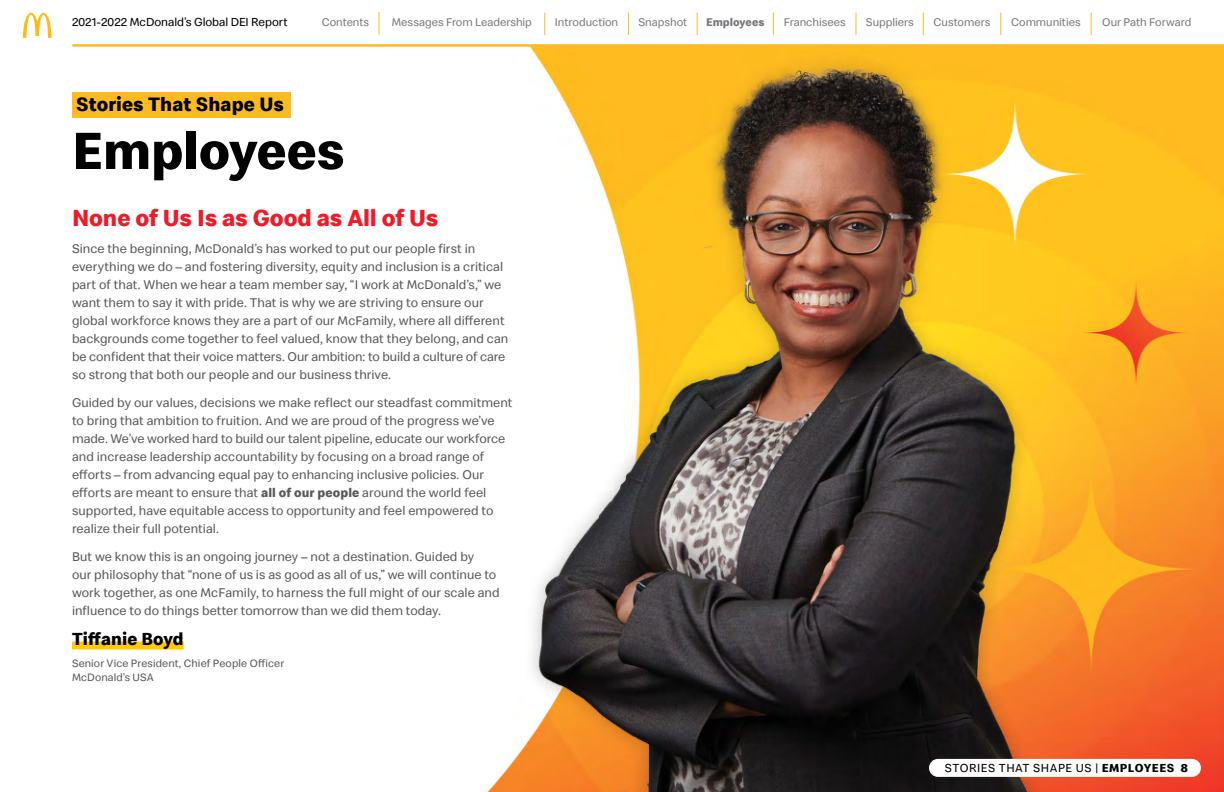
<style>
.page{position:relative;width:1224px;height:792px;background:#fff}
.page>*{position:absolute;margin:0;border:0;box-sizing:border-box;transform-origin:0 0}
.t1{font:700 54px "Speedee";letter-spacing:-.005em;color:#000}
.t2{font:700 24px "Speedee";letter-spacing:-.01em;color:#ed1c29}
.t3{font:700 20px "Speedee";letter-spacing:.005em;color:#000}
.t4{font:700 18px "Speedee";letter-spacing:.005em;color:#000}
.t5{font:13px/18px "Speedee";letter-spacing:.005em;color:#58595b}
.t6{font:12px "Speedee";letter-spacing:.005em;color:#000}
.t7{font:12px "Speedee";letter-spacing:.045em;color:#000}
.t8{font:11.5px "Speedee";letter-spacing:-.005em;color:#797a7d}
.t9{font:700 11.5px "Speedee";color:#797a7d}
.t10{font:11px "Speedee";letter-spacing:.01em;color:#58595b}
.s1{font-weight:700}
</style>
<div class="page">
<img style="left:22px;top:12px;width:1202px;height:780px">
<div style="left:297px;top:0;width:927px;height:44px;background:#fff"></div>
<svg style="left:628px;top:13px;width:1px;height:22px"></svg>
<svg style="left:1001px;top:13px;width:1px;height:22px"></svg>
<svg style="left:923px;top:13px;width:1px;height:22px"></svg>
<svg style="left:856px;top:13px;width:1px;height:22px"></svg>
<svg style="left:773px;top:13px;width:1px;height:22px"></svg>
<svg style="left:697px;top:13px;width:1px;height:22px"></svg>
<svg style="left:379px;top:12px;width:1px;height:22px"></svg>
<svg style="left:545px;top:13px;width:1px;height:22px"></svg>
<svg style="left:1091px;top:13px;width:1px;height:22px"></svg>
<div style="left:72px;top:92px;width:219px;height:26px;background:#fdbb20"></div>
<div style="left:72px;top:641px;width:112px;height:8px;background:#ffcb05"></div>
<svg style="left:23px;top:13px;width:29px;height:25px"></svg>
<div style="left:929px;top:759px;width:272px;height:18px;background:#fff;border-radius:9px"></div>
<hr style="left:73px;top:44px;width:1151px;height:3px;background:#fdbb20">
<p class="t6" style="left:72px;top:15px;width:217px">2021-2022 McDonald’s Global DEI Report</p>
<p class="t8" style="left:322px;top:15px;width:49px">Contents</p>
<p class="t8" style="left:392px;top:15px;width:142px">Messages From Leadership</p>
<p class="t8" style="left:555px;top:15px;width:65px">Introduction</p>
<p class="t8" style="left:638px;top:15px;width:50px">Snapshot</p>
<p class="t9" style="left:706px;top:15px;width:60px">Employees</p>
<p class="t8" style="left:784px;top:15px;width:64px">Franchisees</p>
<p class="t8" style="left:866px;top:15px;width:49px">Suppliers</p>
<p class="t8" style="left:934px;top:15px;width:58px">Customers</p>
<p class="t8" style="left:1011px;top:15px;width:71px">Communities</p>
<p class="t8" style="left:1102px;top:15px;width:91px">Our Path Forward</p>
<h1 class="t3" style="left:76px;top:92px;width:209px">Stories That Shape Us</h1>
<h1 class="t1" style="left:72px;top:117px;width:274px">Employees</h1>
<h2 class="t2" style="left:72px;top:203px;width:368px">None of Us Is as Good as All of Us</h2>
<p class="t5" style="left:72px;top:240px;width:405px">Since the beginning, McDonald’s has worked to put our people first in</p>
<p class="t5" style="left:72px;top:258px;width:433px">everything we do – and fostering diversity, equity and inclusion is a critical part of that. When we hear a team member say, “I work at McDonald’s,” we want them to say it with pride. That is why we are striving to ensure our</p>
<p class="t5" style="left:72px;top:312px;width:434px">global workforce knows they are a part of our McFamily, where all different</p>
<p class="t5" style="left:72px;top:330px;width:438px">backgrounds come together to feel valued, know that they belong, and can</p>
<p class="t5" style="left:72px;top:348px;width:435px">be confident that their voice matters. Our ambition: to build a culture of care</p>
<p class="t5" style="left:72px;top:366px;width:321px">so strong that both our people and our business thrive.</p>
<p class="t5" style="left:72px;top:394px;width:442px">Guided by our values, decisions we make reflect our steadfast commitment</p>
<p class="t5" style="left:72px;top:412px;width:435px">to bring that ambition to fruition. And we are proud of the progress we’ve made. We’ve worked hard to build our talent pipeline, educate our workforce and increase leadership accountability by focusing on a broad range of</p>
<p class="t5" style="left:72px;top:466px;width:423px">efforts – from advancing equal pay to enhancing inclusive policies. Our efforts are meant to ensure that <span class="s1">all of our people</span> around the world feel supported, have equitable access to opportunity and feel empowered to realize their full potential.</p>
<p class="t5" style="left:72px;top:548px;width:429px">But we know this is an ongoing journey – not a destination. Guided by<br>our philosophy that “none of us is as good as all of us,” we will continue to work together, as one McFamily, to harness the full might of our scale and</p>
<p class="t5" style="left:72px;top:602px;width:370px">influence to do things better tomorrow than we did them today.</p>
<p class="t4" style="left:72px;top:628px;width:113px">Tiffanie Boyd</p>
<p class="t10" style="left:72px;top:656px;width:214px">Senior Vice President, Chief People Officer</p>
<p class="t10" style="left:72px;top:670px;width:83px">McDonald’s USA</p>
<p class="t7" style="left:945px;top:761px;width:245px">STORIES THAT SHAPE US | <span class="s1">EMPLOYEES 8</span></p>
</div>
